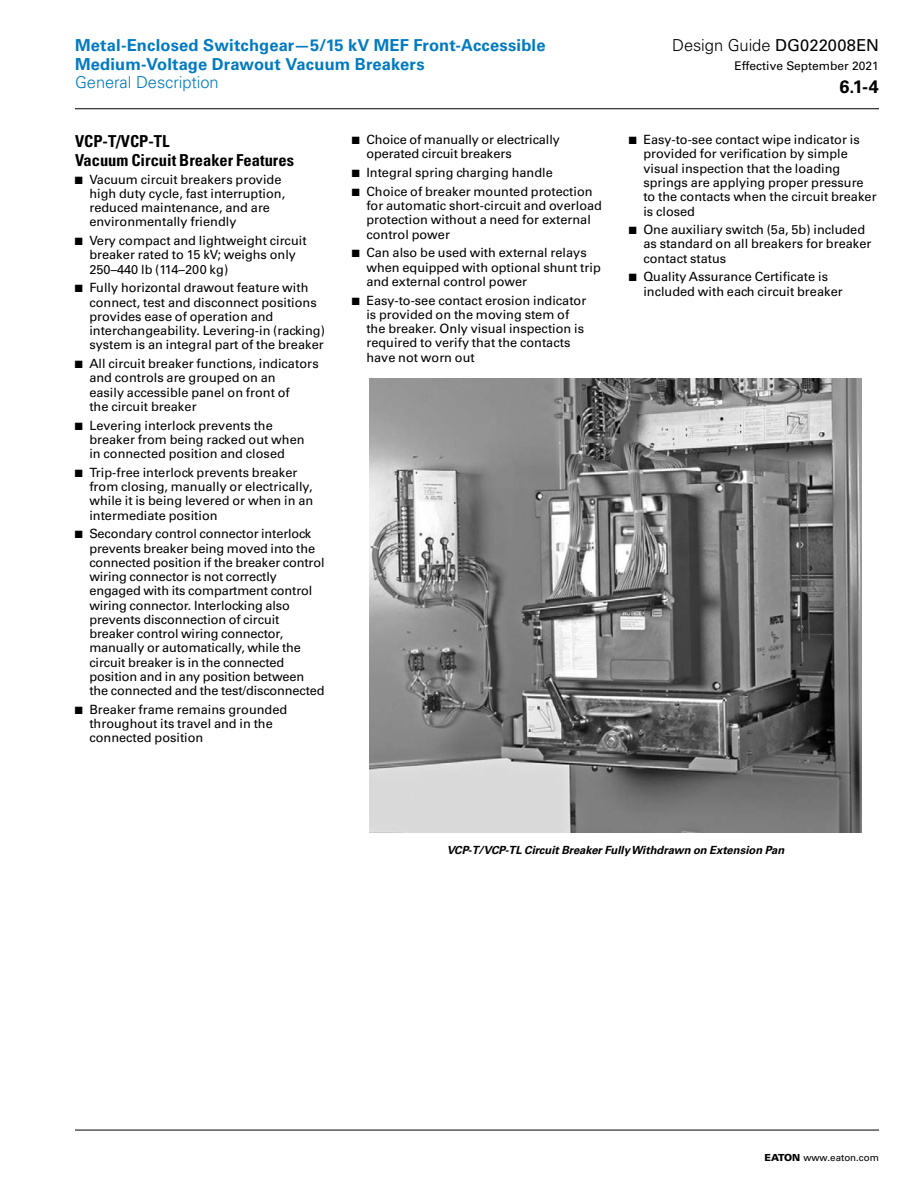
<style>
.page{position:relative;width:918px;height:1188px;background:#fff}
.page>*{position:absolute;margin:0;border:0;box-sizing:border-box;transform-origin:0 0}
.t1{font:700 18px "Univers LT Std";color:#000}
.t2{font:700 16.5px/18.8px "Univers LT Std";letter-spacing:.01em;color:#007ac2}
.t3{font:700 condensed 16.5px/19.5px "Univers LT Std";color:#000}
.t4{font:300 16.5px "Univers LT Std";letter-spacing:-.005em;color:#000}
.t5{font:300 16.5px "Univers LT Std";letter-spacing:-.005em;color:#007ac2}
.t6{font:12.75px/14.2px "Univers LT Std";color:#000}
.t7{font:12px "Univers LT Std";color:#000}
.t8{font:italic 700 11.25px "Univers LT Std";color:#000}
.t9{font:9.75px "Univers LT Std";color:#000}
.s1{font-weight:400}
.s2{font-weight:900}
</style>
<div class="page">
<img style="left:370px;top:379px;width:491px;height:454px">
<hr style="left:75px;top:1130px;width:804px;height:1px;background:#000">
<hr style="left:75px;top:108px;width:804px;height:1px;background:#000">
<p class="t2" style="left:75px;top:36px;width:472px">Metal-Enclosed Switchgear—5/15 kV MEF Front-Accessible<br>Medium-Voltage Drawout Vacuum Breakers</p>
<p class="t5" style="left:75px;top:73px;width:145px">General Description</p>
<p class="t3" style="left:75px;top:131px;width:221px">VCP-T/VCP-TL<br>Vacuum Circuit Breaker Features</p>
<p class="t6" style="left:89px;top:172px;width:197px;text-indent:-14px">■ Vacuum circuit breakers provide high duty cycle, fast interruption, reduced maintenance, and are environmentally friendly</p>
<p class="t6" style="left:89px;top:234px;width:219px;text-indent:-14px">■ Very compact and lightweight circuit breaker rated to 15 kV; weighs only<br>250–440 lb (114–200 kg)</p>
<p class="t6" style="left:89px;top:281px;width:237px;text-indent:-14px">■ Fully horizontal drawout feature with connect, test and disconnect positions provides ease of operation and interchangeability. Levering-in (racking) system is an integral part of the breaker</p>
<p class="t6" style="left:89px;top:357px;width:231px;text-indent:-14px">■ All circuit breaker functions, indicators and controls are grouped on an<br>easily accessible panel on front of<br>the circuit breaker</p>
<p class="t6" style="left:89px;top:418px;width:217px;text-indent:-14px">■ Levering interlock prevents the breaker from being racked out when in connected position and closed</p>
<p class="t6" style="left:89px;top:465px;width:225px;text-indent:-14px">■ Trip-free interlock prevents breaker from closing, manually or electrically, while it is being levered or when in an intermediate position</p>
<p class="t6" style="left:89px;top:527px;width:237px;text-indent:-14px">■ Secondary control connector interlock prevents breaker being moved into the connected position if the breaker control wiring connector is not correctly engaged with its compartment control wiring connector. Interlocking also prevents disconnection of circuit breaker control wiring connector, manually or automatically, while the circuit breaker is in the connected position and in any position between the connected and the test/disconnected</p>
<p class="t6" style="left:89px;top:702px;width:199px;text-indent:-14px">■ Breaker frame remains grounded throughout its travel and in the connected position</p>
<p class="t6" style="left:366px;top:133px;width:195px;text-indent:-14px">■ Choice of manually or electrically operated circuit breakers</p>
<p class="t6" style="left:352px;top:166px;width:202px">■ Integral spring charging handle</p>
<p class="t6" style="left:366px;top:184px;width:237px;text-indent:-14px">■ Choice of breaker mounted protection for automatic short-circuit and overload protection without a need for external control power</p>
<p class="t6" style="left:366px;top:246px;width:236px;text-indent:-14px">■ Can also be used with external relays when equipped with optional shunt trip and external control power</p>
<p class="t6" style="left:366px;top:293px;width:221px;text-indent:-14px">■ Easy-to-see contact erosion indicator is provided on the moving stem of the breaker. Only visual inspection is required to verify that the contacts have not worn out</p>
<p class="t4" style="left:672px;top:35px;width:208px">Design Guide <span class="s1">DG022008EN</span></p>
<p class="t7" style="left:735px;top:59px;width:146px">Effective September 2021</p>
<h1 class="t1" style="left:839px;top:76px;width:41px">6.1-4</h1>
<p class="t6" style="left:643px;top:133px;width:235px;text-indent:-14px">■ Easy-to-see contact wipe indicator is provided for verification by simple visual inspection that the loading springs are applying proper pressure to the contacts when the circuit breaker is closed</p>
<p class="t6" style="left:643px;top:223px;width:230px;text-indent:-14px">■ One auxiliary switch (5a, 5b) included as standard on all breakers for breaker contact status</p>
<p class="t6" style="left:643px;top:270px;width:201px;text-indent:-14px">■ Quality Assurance Certificate is included with each circuit breaker</p>
<p class="t8" style="left:447px;top:843px;width:339px">VCP-T/VCP-TL Circuit Breaker Fully Withdrawn on Extension Pan</p>
<p class="t9" style="left:765px;top:1152px;width:116px"><span class="s2">EATON</span> www.eaton.com</p>
</div>
